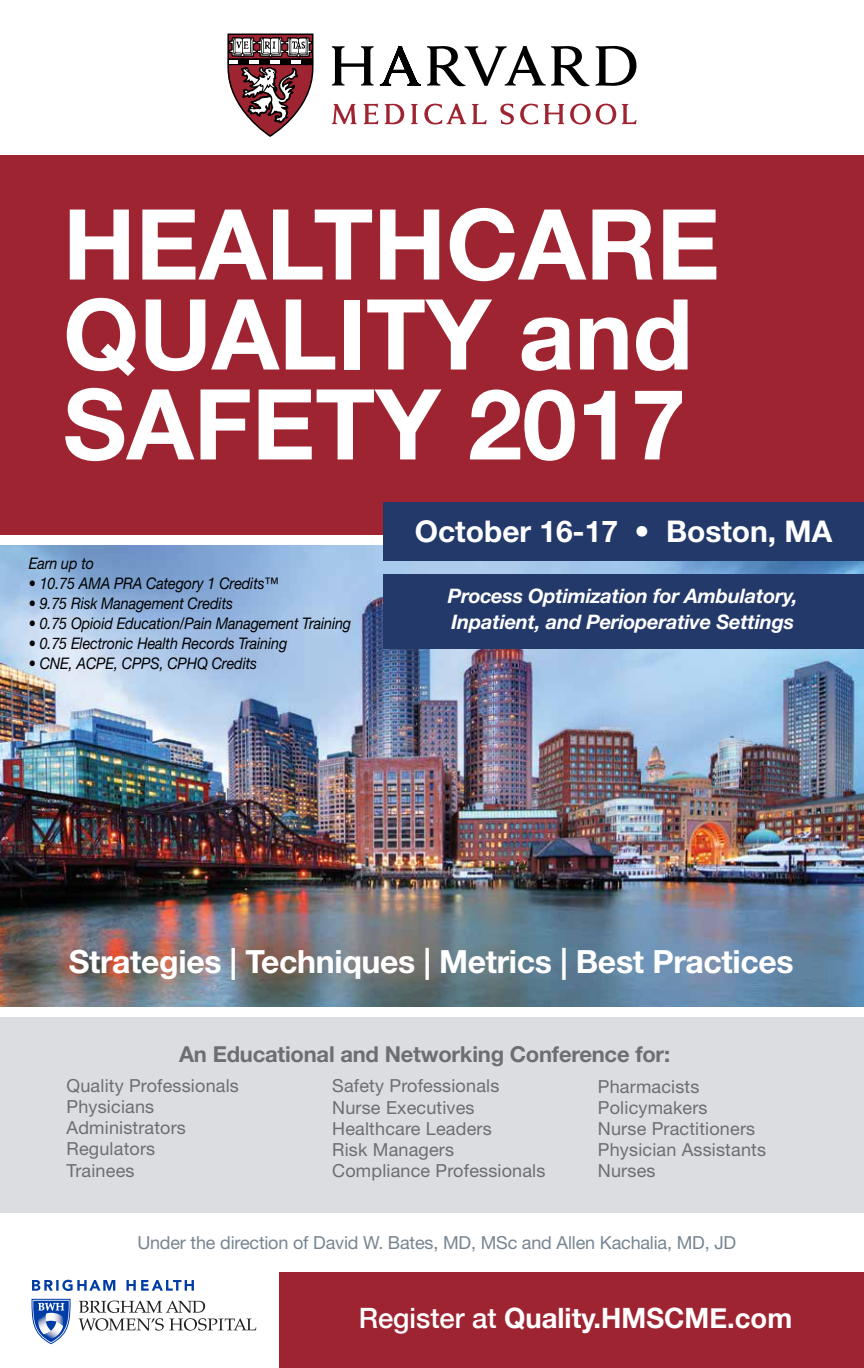
<style>
.page{position:relative;width:864px;height:1368px;background:#fff}
.page>*{position:absolute;margin:0;border:0;box-sizing:border-box;transform-origin:0 0}
.t1{font:700 98px/90px "Helvetica Neue LT Std";color:#fff}
.t2{font:700 32px "Helvetica Neue LT Std";letter-spacing:-.01em;color:#fff}
.t3{font:700 30px "Helvetica Neue LT Std";color:#fff}
.t4{font:700 28px "Helvetica Neue";color:#fff}
.t5{font:700 22px "Helvetica Neue LT Std";letter-spacing:-.01em;color:#6d6e71}
.t6{font:italic 700 20px/26px "Helvetica Neue LT Std";letter-spacing:-.01em;color:#fff}
.t7{font:18px/21px "Helvetica Neue LT Std";letter-spacing:.01em;color:#6d6e71}
.t8{font:18px "Helvetica Neue LT Std";letter-spacing:-.01em;color:#778592}
.t9{font:italic 16px "Helvetica Neue LT Std";letter-spacing:-.01em;color:#000;scale:.9 1}
.s1{font-weight:500}
</style>
<div class="page">
<div style="left:0;top:1017px;width:864px;height:196px;background:#dcdde0"></div>
<svg style="left:332px;top:46px;width:304px;height:40px"></svg>
<svg style="left:332px;top:104px;width:304px;height:20px"></svg>
<svg style="left:228px;top:34px;width:86px;height:103px"></svg>
<div style="left:0;top:156px;width:864px;height:379px;background:#9e2432"></div>
<img style="left:0;top:546px;width:864px;height:461px">
<div style="left:280px;top:1273px;width:584px;height:95px;background:#9e2432"></div>
<svg style="left:32px;top:1299px;width:39px;height:45px"></svg>
<svg style="left:79px;top:1301px;width:177px;height:30px"></svg>
<svg style="left:32px;top:1280px;width:162px;height:11px"></svg>
<div style="left:383px;top:502px;width:481px;height:59px;background:#23396a"></div>
<div style="left:383px;top:575px;width:481px;height:74px;background:#23396a"></div>
<h1 class="t1" style="left:63px;top:197px;width:658px">HEALTHCARE<br>QUALITY and<br>SAFETY 2017</h1>
<p class="t9" style="left:29px;top:554px;width:74px">Earn up to</p>
<p class="t9" style="left:29px;top:574px;width:279px">• 10.75 AMA PRA Category 1 Credits™</p>
<p class="t9" style="left:29px;top:594px;width:228px">• 9.75 Risk Management Credits</p>
<p class="t9" style="left:29px;top:614px;width:360px">• 0.75 Opioid Education/Pain Management Training</p>
<p class="t9" style="left:29px;top:634px;width:289px">• 0.75 Electronic Health Records Training</p>
<p class="t9" style="left:29px;top:654px;width:255px">• CNE, ACPE, CPPS, CPHQ Credits</p>
<h3 class="t3" style="left:415px;top:513px;width:419px">October 16-17 • Boston, MA</h3>
<p class="t6" style="left:448px;top:583px;width:351px">Process Optimization for Ambulatory,<br>Inpatient, and Perioperative Settings</p>
<h2 class="t2" style="left:69px;top:942px;width:727px">Strategies | Techniques | Metrics | Best Practices</h2>
<p class="t5" style="left:179px;top:1041px;width:492px">An Educational and Networking Conference for:</p>
<p class="t7" style="left:67px;top:1075px;width:174px">Quality Professionals<br>Physicians<br>Administrators<br>Regulators<br>Trainees</p>
<p class="t7" style="left:332px;top:1075px;width:215px">Safety Professionals<br>Nurse Executives<br>Healthcare Leaders<br>Risk Managers<br>Compliance Professionals</p>
<p class="t7" style="left:598px;top:1075px;width:170px">Pharmacists<br>Policymakers<br>Nurse Practitioners<br>Physician Assistants<br>Nurses</p>
<p class="t8" style="left:137px;top:1232px;width:600px">Under the direction of David W. Bates, MD, MSc and Allen Kachalia, MD, JD</p>
<h3 class="t4" style="left:359px;top:1296px;width:435px"><span class="s1">Register at</span> Quality.HMSCME.com</h3>
</div>
